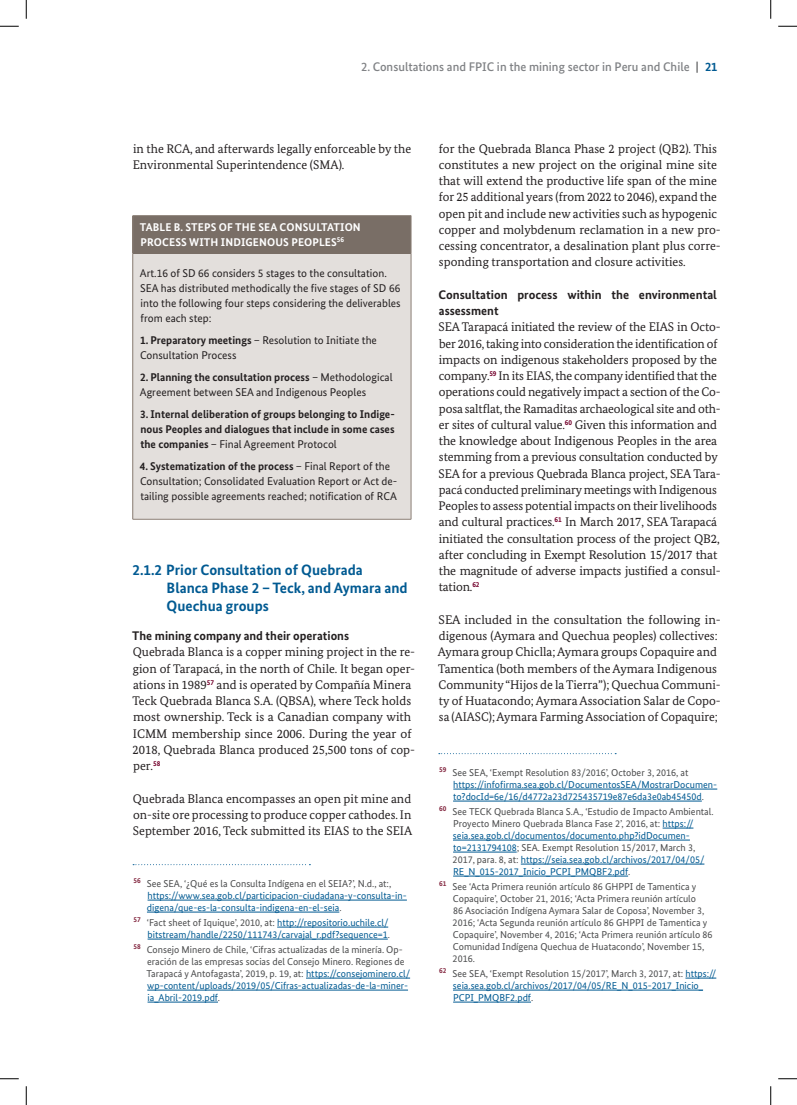
<style>
.page{position:relative;width:797px;height:1105px;background:#fff}
.page>*{position:absolute;margin:0;border:0;box-sizing:border-box;transform-origin:0 0}
.t1{font:700 15px/18px "Bundes Sans";color:#015a92}
.t2{font:12.5px/16.2px "Bundes Serif";color:#231f20}
.t3{font:700 12.5px/16.2px "Bundes Sans";color:#231f20}
.t4{font:500 12.5px "Bundes Sans";color:#808285}
.t5{font:11.25px/15px "Bundes Sans";color:#231f20}
.t6{font:700 11.25px/15px "Bundes Sans";color:#231f20;text-align:justify}
.t7{font:700 11.25px/15px "Bundes Sans";letter-spacing:.015em;color:#fff}
.t8{font:10px/12px "Bundes Sans";color:#015a92}
.t9{font:10px/12px "Bundes Sans";color:#4b4c4d}
.s1{color:#4b4c4d}
.s2{font-weight:700;color:#015a92}
.s3{font-weight:700}
.s4{font-weight:400}
.s5{color:#015a92}
</style>
<div class="page">
<div style="left:133px;top:216px;width:278px;height:37px;background:#796e66"></div>
<div style="left:133px;top:253px;width:278px;height:266px;background:#e3dfdc"></div>
<hr style="left:132px;top:253px;width:1px;height:266px;background:#8b7f75">
<hr style="left:411px;top:253px;width:1px;height:266px;background:#8b7f75">
<hr style="left:133px;top:519px;width:278px;height:1px;background:#8b7f75">
<hr style="left:133px;top:215px;width:278px;height:1px;background:#8b7f75">
<hr style="left:132px;top:216px;width:1px;height:37px;background:#8b7f75">
<hr style="left:411px;top:216px;width:1px;height:37px;background:#8b7f75">
<hr style="left:133px;top:253px;width:278px;height:1px;background:#796e66">
<svg style="left:133px;top:864px;width:177px;height:1px"></svg>
<hr style="left:147px;top:900px;width:260px;height:1px;background:#015a92">
<hr style="left:147px;top:912px;width:192px;height:1px;background:#015a92">
<hr style="left:277px;top:927px;width:111px;height:1px;background:#015a92">
<hr style="left:147px;top:939px;width:241px;height:1px;background:#015a92">
<hr style="left:306px;top:978px;width:104px;height:1px;background:#015a92">
<hr style="left:147px;top:990px;width:261px;height:1px;background:#015a92">
<hr style="left:147px;top:1002px;width:71px;height:1px;background:#015a92">
<svg style="left:439px;top:753px;width:177px;height:1px"></svg>
<hr style="left:453px;top:789px;width:264px;height:1px;background:#015a92">
<hr style="left:453px;top:801px;width:248px;height:1px;background:#015a92">
<hr style="left:662px;top:828px;width:31px;height:1px;background:#015a92">
<hr style="left:453px;top:840px;width:237px;height:1px;background:#015a92">
<hr style="left:453px;top:852px;width:63px;height:1px;background:#015a92">
<hr style="left:521px;top:864px;width:183px;height:1px;background:#015a92">
<hr style="left:453px;top:876px;width:175px;height:1px;background:#015a92">
<hr style="left:685px;top:978px;width:31px;height:1px;background:#015a92">
<hr style="left:453px;top:990px;width:250px;height:1px;background:#015a92">
<hr style="left:453px;top:1002px;width:78px;height:1px;background:#015a92">
<svg style="left:0;top:25px;width:19px;height:2px"></svg>
<svg style="left:778px;top:25px;width:19px;height:2px"></svg>
<svg style="left:0;top:1078px;width:19px;height:1px"></svg>
<svg style="left:778px;top:1078px;width:19px;height:1px"></svg>
<svg style="left:25px;top:0;width:2px;height:19px"></svg>
<svg style="left:25px;top:1086px;width:2px;height:19px"></svg>
<svg style="left:770px;top:0;width:1px;height:19px"></svg>
<svg style="left:770px;top:1086px;width:1px;height:19px"></svg>
<p class="t4" style="left:361px;top:59px;width:358px">2. Consultations and FPIC in the mining sector in Peru and Chile <span class="s1">|</span> <span class="s2">21</span></p>
<p class="t2" style="left:133px;top:140px;width:280px">in the RCA, and afterwards legally enforceable by the<br>Environmental Superintendence (SMA).</p>
<p class="t7" style="left:140px;top:220px;width:222px">TABLE B. STEPS OF THE SEA CONSULTATION<br>PROCESS WITH INDIGENOUS PEOPLES<sup>56</sup></p>
<p class="t5" style="left:140px;top:265px;width:262px">Art.16 of SD 66 considers 5 stages to the consultation.<br>SEA has distributed methodically the five stages of SD 66 into the following four steps considering the deliverables from each step:</p>
<p class="t5" style="left:140px;top:332px;width:238px"><span class="s3">1. Preparatory meetings</span> – Resolution to Initiate the<br>Consultation Process</p>
<p class="t5" style="left:140px;top:369px;width:254px"><span class="s3">2. Planning the consultation process</span> – Methodological<br>Agreement between SEA and Indigenous Peoples</p>
<p class="t6" style="left:140px;top:407px;width:256px">3. Internal deliberation of groups belonging to Indige&shy;nous Peoples and dialogues that include in some cases the companies <span class="s4">– Final Agreement Protocol</span></p>
<p class="t5" style="left:140px;top:459px;width:259px"><span class="s3">4. Systematization of the process</span> – Final Report of the<br>Consultation; Consolidated Evaluation Report or Act de&shy;tailing possible agreements reached; notification of RCA</p>
<p class="t1" style="left:166px;top:561px;width:243px;text-indent:-34px">2.1.2 Prior Consultation of Quebrada<br>Blanca Phase 2 – Teck, and Aymara and<br>Quechua groups</p>
<p class="t3" style="left:132px;top:627px;width:218px">The mining company and their operations</p>
<p class="t2" style="left:132px;top:644px;width:284px">Quebrada Blanca is a copper mining project in the re&shy;gion of Tarapacá, in the north of Chile. It began oper&shy;ations in 1989<sup>57</sup> and is operated by Compañía Minera Teck Quebrada Blanca S.A. (QBSA), where Teck holds most ownership. Teck is a Canadian company with ICMM membership since 2006. During the year of 2018, Quebrada Blanca produced 25,500 tons of cop&shy;per.<sup>58</sup></p>
<p class="t2" style="left:133px;top:790px;width:281px;text-align:justify">Quebrada Blanca encompasses an open pit mine and on-site ore processing to produce copper cathodes. In September 2016, Teck submitted its EIAS to the SEIA</p>
<p class="t8" style="left:147px;top:877px;width:261px;text-indent:-13px"><sup>56</sup> <span class="s1">See SEA, ‘¿Qué es la Consulta Indígena en el SEIA?’, N.d., at:, </span>https://www.sea.gob.cl/participacion-ciudadana-y-consulta-in&shy;digena/que-es-la-consulta-indigena-en-el-seia<span class="s1">.</span></p>
<p class="t8" style="left:133px;top:916px;width:258px;text-align:right"><sup>57</sup> <span class="s1">‘Fact sheet of Iquique’, 2010, at:</span> http://repositorio.uchile.cl/ bitstream/handle/2250/111743/carvajal_r.pdf?sequence=1<span class="s1">.</span></p>
<p class="t9" style="left:146px;top:943px;width:265px;text-indent:-13px"><sup>58</sup> Consejo Minero de Chile, ‘Cifras actualizadas de la minería. Op&shy;eración de las empresas socias del Consejo Minero. Regiones de Tarapacá y Antofagasta’, 2019, p. 19, at: <span class="s5">https://consejominero.cl/ wp-content/uploads/2019/05/Cifras-actualizadas-de-la-miner&shy;ia_Abril-2019.pdf</span>.</p>
<p class="t2" style="left:439px;top:140px;width:283px">for the Quebrada Blanca Phase 2 project (QB2). This constitutes a new project on the original mine site that will extend the productive life span of the mine for 25 additional years (from 2022 to 2046), expand the open pit and include new activities such as hypogenic copper and molybdenum reclamation in a new pro&shy;cessing concentrator, a desalination plant plus corre&shy;sponding transportation and closure activities.</p>
<p class="t3" style="left:438px;top:286px;width:280px">Consultation process within the environmental assessment</p>
<p class="t2" style="left:438px;top:319px;width:284px">SEA Tarapacá initiated the review of the EIAS in Octo&shy;ber 2016, taking into consideration the identification of impacts on indigenous stakeholders proposed by the company.<sup>59</sup> In its EIAS, the company identified that the operations could negatively impact a section of the Co&shy;posa saltflat, the Ramaditas archaeological site and oth&shy;er sites of cultural value.<sup>60</sup> Given this information and the knowledge about Indigenous Peoples in the area stemming from a previous consultation conducted by SEA for a previous Quebrada Blanca project, SEA Tara&shy;pacá conducted preliminary meetings with Indigenous Peoples to assess potential impacts on their livelihoods and cultural practices.<sup>61</sup> In March 2017, SEA Tarapacá initiated the consultation process of the project QB2, after concluding in Exempt Resolution 15/2017 that the magnitude of adverse impacts justified a consul&shy;tation.<sup>62</sup></p>
<p class="t2" style="left:438px;top:611px;width:284px">SEA included in the consultation the following in&shy;digenous (Aymara and Quechua peoples) collectives:<br>Aymara group Chiclla; Aymara groups Copaquire and Tamentica (both members of the Aymara Indigenous Community “Hijos de la Tierra”); Quechua Communi&shy;ty of Huatacondo; Aymara Association Salar de Copo&shy;sa (AIASC); Aymara Farming Association of Copaquire;</p>
<p class="t8" style="left:453px;top:766px;width:266px;text-indent:-14px"><sup>59</sup> <span class="s1">See SEA, ‘Exempt Resolution 83/2016’, October 3, 2016, at </span>https://infofirma.sea.gob.cl/DocumentosSEA/MostrarDocumen&shy;to?docId=6e/16/d4772a23d725435719e87e6da3e0ab45450d<span class="s1">.</span></p>
<p class="t8" style="left:452px;top:805px;width:262px;text-indent:-13px"><sup>60</sup> <span class="s1">See TECK Quebrada Blanca S.A., ‘Estudio de Impacto Ambiental.<br>Proyecto Minero Quebrada Blanca Fase 2’, 2016, at:</span> https:// seia.sea.gob.cl/documentos/documento.php?idDocumen&shy;to=2131794108<span class="s1">; SEA. Exempt Resolution 15/2017, March 3, 2017, para. 8, at:</span> https://seia.sea.gob.cl/archivos/2017/04/05/ RE_N_015-2017_Inicio_PCPI_PMQBF2.pdf<span class="s1">.</span></p>
<p class="t9" style="left:452px;top:880px;width:261px;text-indent:-13px"><sup>61</sup> See ‘Acta Primera reunión artículo 86 GHPPI de Tamentica y Copaquire’, October 21, 2016; ‘Acta Primera reunión artículo<br>86 Asociación Indígena Aymara Salar de Coposa’, November 3, 2016; ‘Acta Segunda reunión artículo 86 GHPPI de Tamentica y Copaquire’, November 4, 2016; ‘Acta Primera reunión artículo 86<br>Comunidad Indígena Quechua de Huatacondo’, November 15, 2016.</p>
<p class="t8" style="left:453px;top:967px;width:265px;text-indent:-14px"><sup>62</sup> <span class="s1">See SEA, ‘Exempt Resolution 15/2017’, March 3, 2017, at:</span> https:// seia.sea.gob.cl/archivos/2017/04/05/RE_N_015-2017_Inicio_<br>PCPI_PMQBF2.pdf<span class="s1">.</span></p>
</div>
